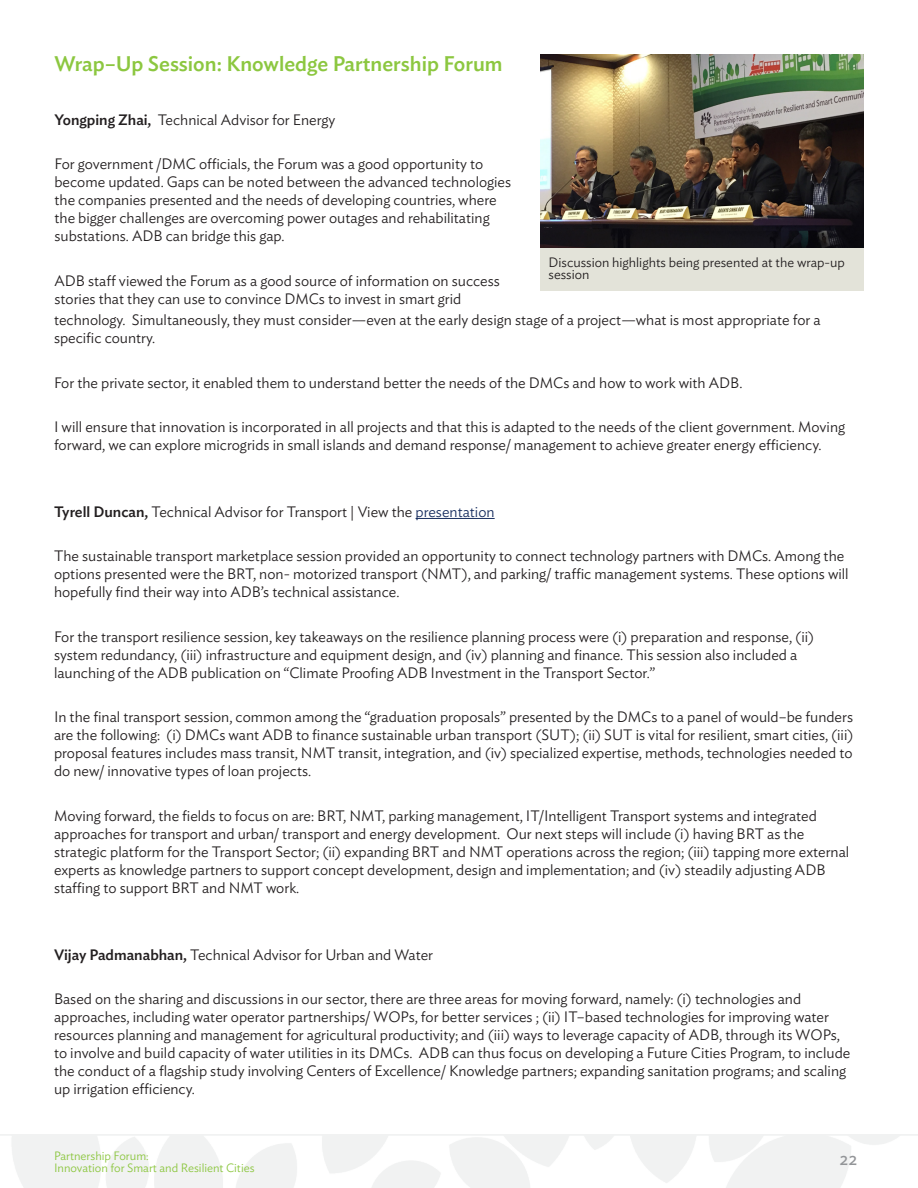
<style>
.page{position:relative;width:918px;height:1188px;background:#fff}
.page>*{position:absolute;margin:0;border:0;box-sizing:border-box;transform-origin:0 0}
.t1{font:500 21px "Ideal Sans";color:#8cc740}
.t2{font:18px "Ideal Sans";color:#939598}
.KPW_bullets{font:300 15px/18px "Ideal Sans";color:#231f20}
.KPW_bullets-2{font:300 13.5px/12px "Ideal Sans";color:#231f20}
.t3{font:300 12px/12px "Ideal Sans";color:#8bc63e}
.s1{font-weight:500}
.s2{color:#192f60}
</style>
<div class="page">
<hr style="left:416px;top:518px;width:79px;height:1px;background:#192f60">
<img style="left:540px;top:54px;width:324px;height:194px">
<div style="left:540px;top:248px;width:324px;height:42px;background:#e3e3d9"></div>
<p class="t1" style="left:54px;top:47px;width:450px">Wrap–Up Session: Knowledge Partnership Forum</p>
<p class="KPW_bullets" style="left:54px;top:109px;width:282px"><span class="s1">Yongping Zhai,</span> Technical Advisor for Energy</p>
<p class="KPW_bullets" style="left:54px;top:154px;width:458px">For government /DMC officials, the Forum was a good opportunity to become updated. Gaps can be noted between the advanced technologies the companies presented and the needs of developing countries, where the bigger challenges are overcoming power outages and rehabilitating substations. ADB can bridge this gap.</p>
<p class="KPW_bullets" style="left:54px;top:270px;width:447px">ADB staff viewed the Forum as a good source of information on success stories that they can use to convince DMCs to invest in smart grid</p>
<p class="KPW_bullets" style="left:54px;top:310px;width:768px">technology. Simultaneously, they must consider—even at the early design stage of a project—what is most appropriate for a specific country.</p>
<p class="KPW_bullets" style="left:54px;top:372px;width:690px">For the private sector, it enabled them to understand better the needs of the DMCs and how to work with ADB.</p>
<p class="KPW_bullets" style="left:54px;top:417px;width:793px">I will ensure that innovation is incorporated in all projects and that this is adapted to the needs of the client government. Moving forward, we can explore microgrids in small islands and demand response/ management to achieve greater energy efficiency.</p>
<p class="KPW_bullets-2" style="left:549px;top:255px;width:298px">Discussion highlights being presented at the wrap-up session</p>
<p class="KPW_bullets" style="left:54px;top:501px;width:442px"><span class="s1">Tyrell Duncan,</span> Technical Advisor for Transport | View the <span class="s2">presentation</span></p>
<p class="KPW_bullets" style="left:54px;top:546px;width:796px">The sustainable transport marketplace session provided an opportunity to connect technology partners with DMCs. Among the options presented were the BRT, non- motorized transport (NMT), and parking/ traffic management systems. These options will hopefully find their way into ADB’s technical assistance.</p>
<p class="KPW_bullets" style="left:54px;top:626px;width:762px">For the transport resilience session, key takeaways on the resilience planning process were (i) preparation and response, (ii) system redundancy, (iii) infrastructure and equipment design, and (iv) planning and finance. This session also included a launching of the ADB publication on “Climate Proofing ADB Investment in the Transport Sector.”</p>
<p class="KPW_bullets" style="left:54px;top:707px;width:801px;text-align:justify">In the final transport session, common among the “graduation proposals” presented by the DMCs to a panel of would–be funders are the following: (i) DMCs want ADB to finance sustainable urban transport (SUT); (ii) SUT is vital for resilient, smart cities, (iii) proposal features includes mass transit, NMT transit, integration, and (iv) specialized expertise, methods, technologies needed to do new/ innovative types of loan projects.</p>
<p class="KPW_bullets" style="left:54px;top:805px;width:797px">Moving forward, the fields to focus on are: BRT, NMT, parking management, IT/Intelligent Transport systems and integrated approaches for transport and urban/ transport and energy development. Our next steps will include (i) having BRT as the strategic platform for the Transport Sector; (ii) expanding BRT and NMT operations across the region; (iii) tapping more external experts as knowledge partners to support concept development, design and implementation; and (iv) steadily adjusting ADB staffing to support BRT and NMT work.</p>
<p class="KPW_bullets" style="left:54px;top:944px;width:381px"><span class="s1">Vijay Padmanabhan,</span> Technical Advisor for Urban and Water</p>
<p class="KPW_bullets" style="left:54px;top:989px;width:798px">Based on the sharing and discussions in our sector, there are three areas for moving forward, namely: (i) technologies and approaches, including water operator partnerships/ WOPs, for better services ; (ii) IT–based technologies for improving water resources planning and management for agricultural productivity; and (iii) ways to leverage capacity of ADB, through its WOPs, to involve and build capacity of water utilities in its DMCs. ADB can thus focus on developing a Future Cities Program, to include the conduct of a flagship study involving Centers of Excellence/ Knowledge partners; expanding sanitation programs; and scaling up irrigation efficiency.</p>
<p class="t3" style="left:54px;top:1149px;width:202px">Partnership Forum:<br>Innovation for Smart and Resilient Cities</p>
<p class="t2" style="left:839px;top:1146px;width:19px">22</p>
</div>
